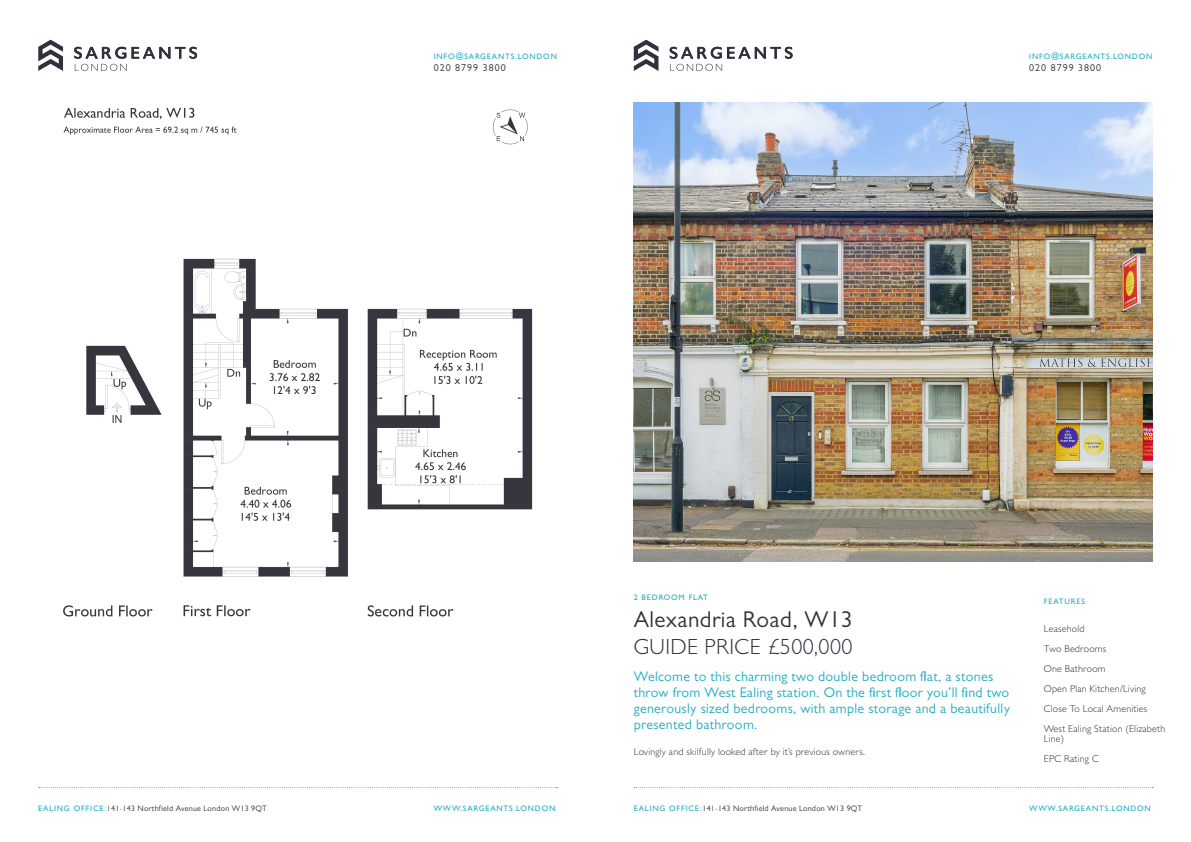
<style>
.page{position:relative;width:1191px;height:842px;background:#fff}
.page>*{position:absolute;margin:0;border:0;box-sizing:border-box;transform-origin:0 0}
.t1{font:23px "Gill Sans MT Pro";letter-spacing:.02em;color:#2e323d}
.t2{font:300 22px "Gill Sans MT Std";letter-spacing:.02em;color:#2e323d}
.t3{font:14px/16px "Gill Sans MT Pro";letter-spacing:.02em;color:#20adc6}
.t4{font:300 10px/10px "Gill Sans MT Std";letter-spacing:.02em;color:#2e323d}
.t5{font:10px "Gill Sans MT Pro";letter-spacing:.1em;color:#2e323d}
.t6{font:500 8px "Gill Sans MT Std";letter-spacing:.1em;color:#20adc6}
.t7{font:8px "Gill Sans MT Pro";letter-spacing:.03em;color:#2e323d}
.s1{font-family:"Gill Sans MT Std";font-weight:500;color:#20adc6}
</style>
<div class="page">
<svg style="left:634px;top:40px;width:24px;height:31px"></svg>
<svg style="left:669px;top:47px;width:123px;height:24px"></svg>
<svg style="left:634px;top:787px;width:519px;height:1px"></svg>
<svg style="left:38px;top:40px;width:25px;height:31px"></svg>
<svg style="left:74px;top:47px;width:123px;height:24px"></svg>
<svg style="left:39px;top:787px;width:519px;height:1px"></svg>
<img style="left:634px;top:102px;width:518px;height:459px">
<img style="left:63px;top:107px;width:470px;height:510px">
<p class="t6" style="left:434px;top:51px;width:125px">INFO@SARGEANTS.LONDON</p>
<p class="t5" style="left:434px;top:61px;width:73px">020 8799 3800</p>
<p class="t6" style="left:1029px;top:51px;width:125px">INFO@SARGEANTS.LONDON</p>
<p class="t5" style="left:1029px;top:61px;width:73px">020 8799 3800</p>
<p class="t7" style="left:38px;top:803px;width:230px"><span class="s1">EALING OFFICE:</span>141-143 Northfield Avenue London W13 9QT</p>
<p class="t6" style="left:634px;top:592px;width:76px">2 BEDROOM FLAT</p>
<p class="t1" style="left:634px;top:606px;width:220px">Alexandria Road, W13</p>
<p class="t2" style="left:634px;top:633px;width:220px">GUIDE PRICE £500,000</p>
<p class="t3" style="left:634px;top:668px;width:378px">Welcome to this charming two double bedroom flat, a stones throw from West Ealing station. On the first floor you’ll find two generously sized bedrooms, with ample storage and a beautifully presented bathroom.</p>
<p class="t4" style="left:634px;top:747px;width:233px">Lovingly and skilfully looked after by it’s previous owners.</p>
<p class="t6" style="left:434px;top:803px;width:123px">WWW.SARGEANTS.LONDON</p>
<p class="t7" style="left:634px;top:803px;width:230px"><span class="s1">EALING OFFICE:</span>141-143 Northfield Avenue London W13 9QT</p>
<p class="t6" style="left:1044px;top:597px;width:43px">FEATURES</p>
<p class="t4" style="left:1044px;top:624px;width:42px">Leasehold</p>
<p class="t4" style="left:1044px;top:644px;width:64px">Two Bedrooms</p>
<p class="t4" style="left:1044px;top:664px;width:63px">One Bathroom</p>
<p class="t4" style="left:1044px;top:684px;width:103px">Open Plan Kitchen/Living</p>
<p class="t4" style="left:1044px;top:704px;width:105px">Close To Local Amenities</p>
<p class="t4" style="left:1044px;top:724px;width:123px">West Ealing Station (Elizabeth<br>Line)</p>
<p class="t4" style="left:1044px;top:754px;width:56px">EPC Rating C</p>
<p class="t6" style="left:1029px;top:803px;width:123px">WWW.SARGEANTS.LONDON</p>
</div>
